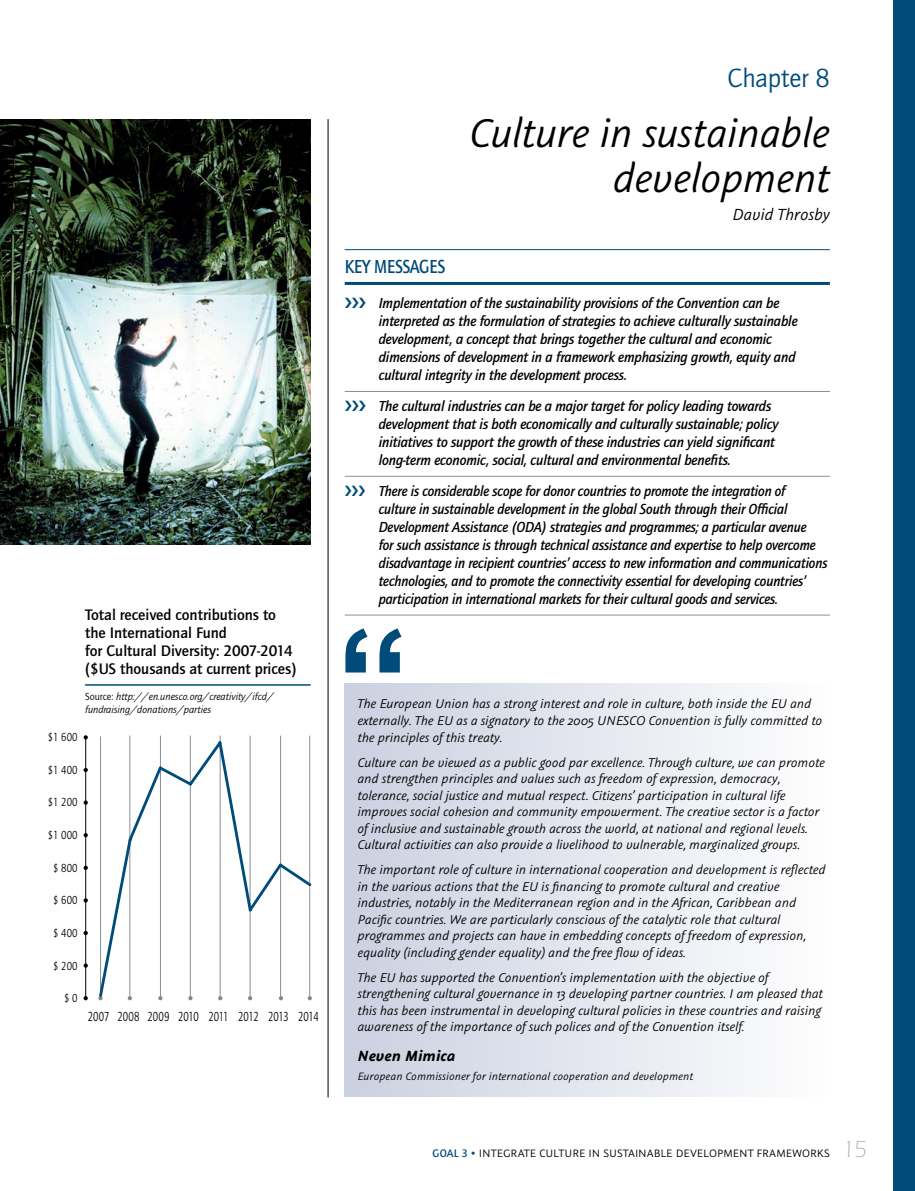
<style>
.page{position:relative;width:915px;height:1191px;background:#fff}
.page>*{position:absolute;margin:0;border:0;box-sizing:border-box;transform-origin:0 0}
.Titre_Chapter{font:italic 45px/45px "Graublau Sans";letter-spacing:-.02em;color:#000;text-align:right}
.Chapter{font:27px "Quay Sans ITC Std";letter-spacing:-.005em;color:#004b7a}
.Titre_Key{font:500 19.5px "Quay Sans ITC Std";letter-spacing:-.01em;color:#004b7a;scale:.85 1}
.Auteur{font:italic 18px "Graublau Sans";letter-spacing:-.015em;color:#000}
.Big_citation_-_auteu{font:italic 700 16.5px "Graublau Sans";color:#000}
.Graph_titre{font:500 15.75px/18px "Quay Sans ITC Std";color:#000}
.Txt_Intro{font:italic 500 15px/18px "Quay Sans ITC Std";letter-spacing:-.01em;color:#000;scale:.95 1}
.Txt_Intro-2{font:italic 500 15px/18px "Quay Sans ITC Std";letter-spacing:-.01em;color:#000;scale:.92 1}
.Big_citation_-_Texte{font:italic 14.25px/16.5px "Graublau Sans";letter-spacing:-.01em;color:#000}
.t1{font:13.5px "Quay Sans ITC Std";letter-spacing:-.005em;color:#000;scale:.75 1}
.Big_citation_-_auteu-2{font:italic 12px "Graublau Sans";color:#000}
.Titre_courant_-_GOAL{font:12px "Graublau Sans";letter-spacing:.005em;color:#000}
.t2{font:12px "Quay Sans ITC Std";color:#000;scale:.85 1}
.Graph_source{font:italic 10.5px/13.5px "Quay Sans ITC Std";color:#000}
.s1{font-style:normal}
.s2{font-family:"Quay Sans ITC Std";font-weight:500;font-size:11.25px;color:#004b7a}
.s3{font-family:"ITC Eras Std";font-weight:300;font-size:24px;color:#a1a7ae}
</style>
<div class="page">
<hr style="left:328px;top:119px;width:1px;height:978px;background:#000">
<div style="left:893px;top:0;width:21px;height:1191px;background:#004b7a"></div>
<hr style="left:344px;top:249px;width:485px;height:1px;background:#004b7a">
<hr style="left:344px;top:282px;width:485px;height:3px;background:#004b7a">
<hr style="left:344px;top:391px;width:485px;height:1px;background:#899099">
<hr style="left:344px;top:476px;width:485px;height:1px;background:#899099">
<hr style="left:344px;top:614px;width:485px;height:1px;background:#899099">
<img style="left:0;top:119px;width:310px;height:425px">
<div style="left:344px;top:683px;width:485px;height:414px;background:linear-gradient(to right,#cad0e0,#fefefe)"></div>
<hr style="left:85px;top:684px;width:225px;height:1px;background:#004b7a">
<hr style="left:100px;top:736px;width:1px;height:262px;background:#899099">
<hr style="left:129px;top:735px;width:1px;height:262px;background:#899099">
<hr style="left:160px;top:735px;width:1px;height:262px;background:#899099">
<hr style="left:190px;top:735px;width:1px;height:262px;background:#899099">
<hr style="left:220px;top:735px;width:1px;height:262px;background:#899099">
<hr style="left:250px;top:735px;width:1px;height:262px;background:#899099">
<hr style="left:280px;top:735px;width:1px;height:262px;background:#899099">
<hr style="left:309px;top:735px;width:1px;height:262px;background:#899099">
<hr style="left:85px;top:737px;width:1px;height:261px;background:#000">
<svg style="left:83px;top:996px;width:5px;height:4px"></svg>
<svg style="left:84px;top:931px;width:4px;height:4px"></svg>
<svg style="left:84px;top:963px;width:4px;height:4px"></svg>
<svg style="left:84px;top:865px;width:4px;height:5px"></svg>
<svg style="left:84px;top:898px;width:4px;height:4px"></svg>
<svg style="left:84px;top:800px;width:4px;height:4px"></svg>
<svg style="left:84px;top:735px;width:4px;height:4px"></svg>
<svg style="left:84px;top:833px;width:4px;height:4px"></svg>
<svg style="left:84px;top:768px;width:4px;height:4px"></svg>
<svg style="left:98px;top:739px;width:214px;height:260px"></svg>
<svg style="left:345px;top:628px;width:56px;height:44px"></svg>
<p class="Graph_titre" style="left:85px;top:605px;width:213px">Total received contributions to the International Fund<br>for Cultural Diversity: 2007-2014 ($US thousands at current prices)</p>
<p class="Graph_source" style="left:85px;top:689px;width:190px"><span class="s1">Source:</span> http://en.unesco.org/creativity/ifcd/ fundraising/donations/parties</p>
<p class="t2" style="left:48px;top:730px;width:36px">$1 600</p>
<p class="t2" style="left:48px;top:762px;width:36px">$1 400</p>
<p class="t2" style="left:48px;top:795px;width:36px">$1 200</p>
<p class="t2" style="left:48px;top:828px;width:36px">$1 000</p>
<p class="t2" style="left:53px;top:860px;width:30px">$ 800</p>
<p class="t2" style="left:53px;top:893px;width:30px">$ 600</p>
<p class="t2" style="left:53px;top:926px;width:30px">$ 400</p>
<p class="t2" style="left:53px;top:958px;width:30px">$ 200</p>
<p class="t2" style="left:64px;top:991px;width:17px">$ 0</p>
<p class="t1" style="left:88px;top:1008px;width:309px">2007 2008 2009 2010 2011 2012 2013 2014</p>
<p class="Chapter" style="left:727px;top:63px;width:104px">Chapter 8</p>
<p class="Titre_Chapter" style="left:469px;top:109px;width:362px">Culture in sustainable development</p>
<p class="Auteur" style="left:732px;top:203px;width:99px">David Throsby</p>
<p class="Titre_Key" style="left:344px;top:255px;width:120px">KEY MESSAGES</p>
<p class="Txt_Intro" style="left:378px;top:294px;width:442px">Implementation of the sustainability provisions of the Convention can be interpreted as the formulation of strategies to achieve culturally sustainable development, a concept that brings together the cultural and economic dimensions of development in a framework emphasizing growth, equity and cultural integrity in the development process.</p>
<p class="Txt_Intro" style="left:378px;top:397px;width:422px">The cultural industries can be a major target for policy leading towards development that is both economically and culturally sustainable; policy initiatives to support the growth of these industries can yield significant long-term economic, social, cultural and environmental benefits.</p>
<p class="Txt_Intro-2" style="left:378px;top:482px;width:489px">There is considerable scope for donor countries to promote the integration of<br>culture in sustainable development in the global South through their Official Development Assistance (ODA) strategies and programmes; a particular avenue<br>for such assistance is through technical assistance and expertise to help overcome disadvantage in recipient countries’ access to new information and communications technologies, and to promote the connectivity essential for developing countries’ participation in international markets for their cultural goods and services.</p>
<p class="Big_citation_-_Texte" style="left:357px;top:695px;width:466px">The European Union has a strong interest and role in culture, both inside the EU and externally. The EU as a signatory to the 2005 UNESCO Convention is fully committed to the principles of this treaty.</p>
<p class="Big_citation_-_Texte" style="left:357px;top:753px;width:469px">Culture can be viewed as a public good par excellence. Through culture, we can promote and strengthen principles and values such as freedom of expression, democracy, tolerance, social justice and mutual respect. Citizens’ participation in cultural life improves social cohesion and community empowerment. The creative sector is a factor of inclusive and sustainable growth across the world, at national and regional levels.<br>Cultural activities can also provide a livelihood to vulnerable, marginalized groups.</p>
<p class="Big_citation_-_Texte" style="left:357px;top:861px;width:469px">The important role of culture in international cooperation and development is reflected in the various actions that the EU is financing to promote cultural and creative industries, notably in the Mediterranean region and in the African, Caribbean and Pacific countries. We are particularly conscious of the catalytic role that cultural programmes and projects can have in embedding concepts of freedom of expression, equality (including gender equality) and the free flow of ideas.</p>
<p class="Big_citation_-_Texte" style="left:357px;top:968px;width:467px">The EU has supported the Convention’s implementation with the objective of strengthening cultural governance in 13 developing partner countries. I am pleased that this has been instrumental in developing cultural policies in these countries and raising awareness of the importance of such polices and of the Convention itself.</p>
<p class="Big_citation_-_auteu" style="left:357px;top:1044px;width:99px">Neven Mimica</p>
<p class="Big_citation_-_auteu-2" style="left:357px;top:1069px;width:337px">European Commissioner for international cooperation and development</p>
<p class="Titre_courant_-_GOAL" style="left:432px;top:1146px;width:436px"><span class="s2">GOAL 3 •</span> INTEGRATE CULTURE IN SUSTAINABLE DEVELOPMENT FRAMEWORKS <span class="s3">15</span></p>
</div>
